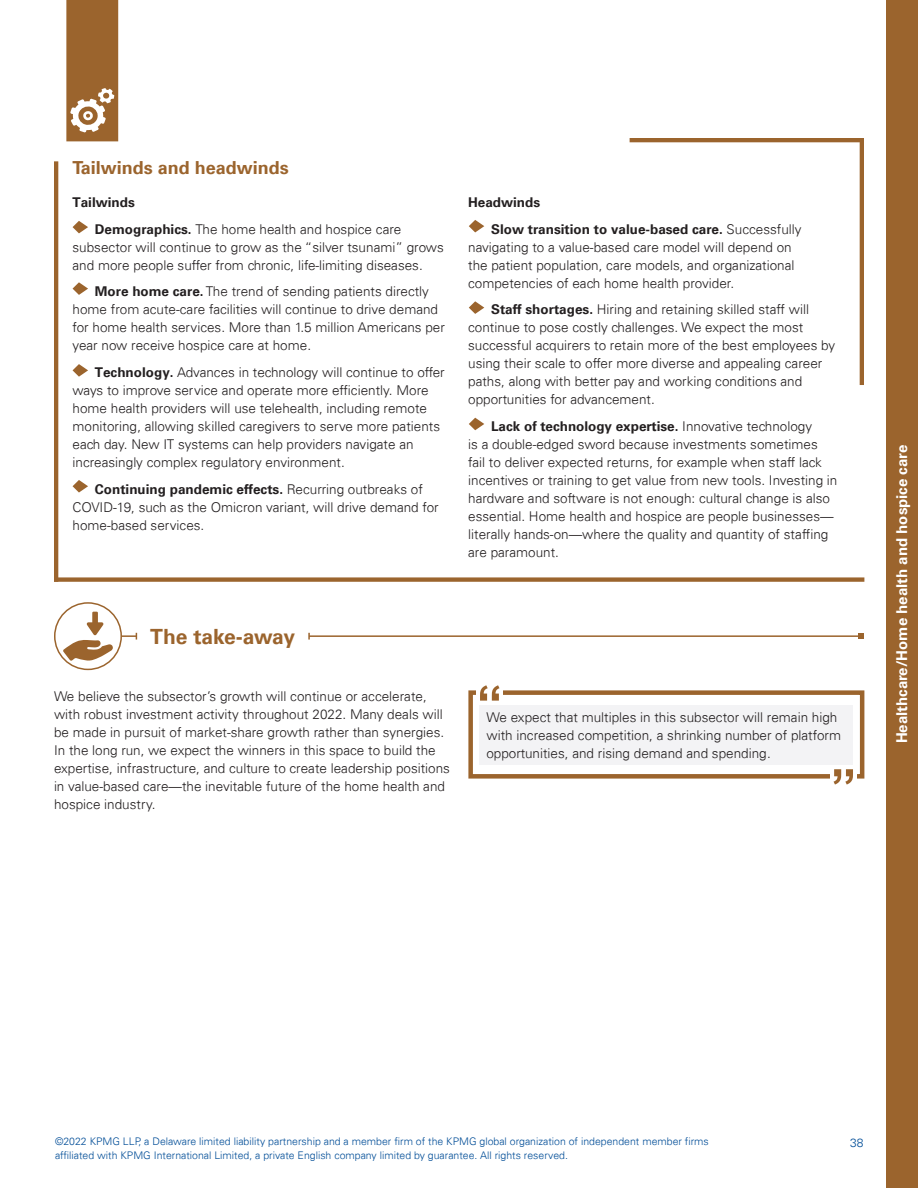
<style>
.page{position:relative;width:918px;height:1188px;background:#fff}
.page>*{position:absolute;margin:0;border:0;box-sizing:border-box;transform-origin:0 0}
.Subhead_14pt_Blue{font:700 21px "Universfor KPMG";letter-spacing:-.01em;color:#9b642d}
.Case_Study_Header_12{font:700 18px "Universfor KPMG";color:#9b642d}
.Bodycopy_10pt_White{font:700 15px "Univers";color:#fff}
.Bodycopy_9pt{font:300 13.5px/18px "Univers 45";color:#231f20}
.Bodycopy_9pt-2{font:700 13.5px "Univers";color:#231f20}
.t1{font:300 12px "Univers 45";color:#014d97}
.t2{font:300 10.5px "Univers 45";color:#014d97}
.s1{font-family:"Univers";font-weight:700}
.s2{font-family:"Universfor KPMG";font-weight:700}
.s3{font-family:"Universfor KPMG"}
</style>
<div class="page">
<div style="left:54px;top:602px;width:68px;height:68px;border:2px solid #9b642d;border-radius:50%"></div>
<svg style="left:122px;top:633px;width:15px;height:7px"></svg>
<hr style="left:309px;top:635px;width:552px;height:2px;background:#9b642d">
<svg style="left:308px;top:633px;width:2px;height:7px"></svg>
<svg style="left:858px;top:633px;width:6px;height:6px"></svg>
<svg style="left:63px;top:612px;width:50px;height:49px"></svg>
<div style="left:480px;top:705px;width:373px;height:60px;background:#f3f3f5"></div>
<div style="left:468px;top:690px;width:396px;height:89px;border:4px solid #9b642d"></div>
<div style="left:476px;top:686px;width:27px;height:14px;background:#fff"></div>
<svg style="left:480px;top:685px;width:19px;height:16px"></svg>
<div style="left:830px;top:770px;width:27px;height:14px;background:#fff"></div>
<svg style="left:834px;top:769px;width:19px;height:16px"></svg>
<hr style="left:630px;top:138px;width:231px;height:4px;background:#9b642d">
<svg style="left:73px;top:221px;width:15px;height:12px"></svg>
<svg style="left:73px;top:282px;width:15px;height:13px"></svg>
<hr style="left:54px;top:161px;width:4px;height:421px;background:#9b642d">
<svg style="left:54px;top:577px;width:810px;height:5px;background:#a87849"></svg>
<hr style="left:860px;top:138px;width:4px;height:247px;background:#9b642d">
<svg style="left:469px;top:301px;width:15px;height:13px"></svg>
<svg style="left:469px;top:220px;width:15px;height:12px"></svg>
<svg style="left:73px;top:364px;width:15px;height:13px"></svg>
<svg style="left:73px;top:480px;width:15px;height:13px"></svg>
<svg style="left:469px;top:418px;width:15px;height:12px"></svg>
<svg style="left:66px;top:0;width:52px;height:141px;background:#a57443"></svg>
<div style="left:887px;top:0;width:31px;height:1188px;background:#9b642d"></div>
<p class="Case_Study_Header_12" style="left:73px;top:157px;width:218px">Tailwinds and headwinds</p>
<p class="Bodycopy_9pt-2" style="left:73px;top:194px;width:64px">Tailwinds</p>
<p class="Bodycopy_9pt" style="left:73px;top:220px;width:373px;text-indent:22px"><span class="s1">Demographics.</span> The home health and hospice care subsector will continue to grow as the “silver tsunami” grows and more people suffer from chronic, life-limiting diseases.</p>
<p class="Bodycopy_9pt" style="left:73px;top:282px;width:374px;text-indent:22px"><span class="s1">More home care.</span> The trend of sending patients directly home from acute-care facilities will continue to drive demand for home health services. More than 1.5 million Americans per year now receive hospice care at home.</p>
<p class="Bodycopy_9pt" style="left:73px;top:363px;width:374px;text-indent:22px"><span class="s1">Technology.</span> Advances in technology will continue to offer ways to improve service and operate more efficiently. More home health providers will use telehealth, including remote monitoring, allowing skilled caregivers to serve more patients each day. New IT systems can help providers navigate an increasingly complex regulatory environment.</p>
<p class="Bodycopy_9pt" style="left:73px;top:480px;width:368px;text-indent:22px"><span class="s1">Continuing pandemic effects.</span> Recurring outbreaks of<br>COVID-19, such as the Omicron variant, will drive demand for home-based services.</p>
<p class="Bodycopy_9pt-2" style="left:468px;top:194px;width:74px">Headwinds</p>
<p class="Bodycopy_9pt" style="left:468px;top:220px;width:335px;text-indent:23px"><span class="s1">Slow transition to value-based care.</span> Successfully navigating to a value-based care model will depend on the patient population, care models, and organizational competencies of each home health provider.</p>
<p class="Bodycopy_9pt" style="left:468px;top:300px;width:369px;text-indent:23px"><span class="s1">Staff shortages.</span> Hiring and retaining skilled staff will continue to pose costly challenges. We expect the most successful acquirers to retain more of the best employees by using their scale to offer more diverse and appealing career paths, along with better pay and working conditions and opportunities for advancement.</p>
<p class="Bodycopy_9pt" style="left:468px;top:417px;width:371px;text-indent:23px"><span class="s2">Lack of technology expertise.</span> Innovative technology<br>is a double-edged sword because investments sometimes fail to deliver expected returns, for example when staff lack incentives or training to get value from new tools. Investing in hardware and software is not enough: cultural change is also essential. Home health and hospice are people businesses— literally hands-on—where the quality and quantity of staffing are paramount.</p>
<p class="Subhead_14pt_Blue" style="left:150px;top:624px;width:147px">The take-away</p>
<p class="Bodycopy_9pt" style="left:54px;top:687px;width:398px">We believe the subsector’s growth will continue or accelerate, with robust investment activity throughout 2022. Many deals will be made in pursuit of market-share growth rather than synergies.<br>In the long run, we expect the winners in this space to build the expertise, infrastructure, and culture to create leadership positions in value-based care—the inevitable future of the home health and hospice industry.</p>
<p class="Bodycopy_9pt" style="left:486px;top:708px;width:356px">We expect that multiples in this subsector will remain high with increased competition, a shrinking number of platform opportunities, and rising demand and spending.</p>
<p class="Bodycopy_10pt_White" style="left:893px;top:743px;width:300px;rotate:-90deg"><span class="s3">Healthcare/</span>Home health and hospice care</p>
<p class="t2" style="left:55px;top:1135px;width:655px">©2022 KPMG LLP, a Delaware limited liability partnership and a member firm of the KPMG global organization of independent member firms</p>
<p class="t1" style="left:850px;top:1135px;width:15px">38</p>
<p class="t2" style="left:55px;top:1149px;width:514px">affiliated with KPMG International Limited, a private English company limited by guarantee. All rights reserved.</p>
</div>
